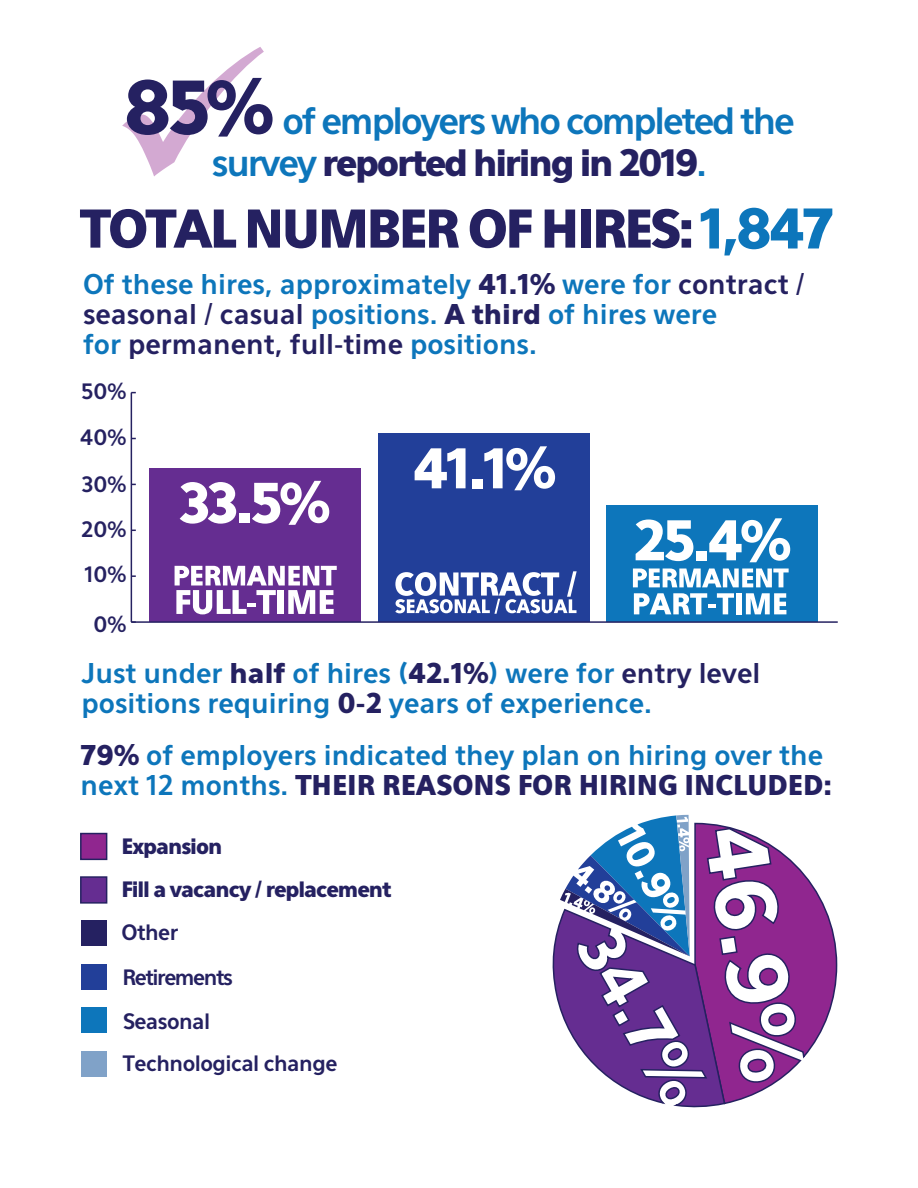
<style>
.page{position:relative;width:918px;height:1188px;background:#fff}
.page>*{position:absolute;margin:0;border:0;box-sizing:border-box;transform-origin:0 0}
.t1{font:900 54px "Eau Sans";color:#fff}
.t2{font:900 54px "Eau Sans";color:#0d76bb}
.t3{font:700 36px/42px "Eau Sans";letter-spacing:-.06em;color:#0d76bb;text-align:center}
.t4{font:700 27px/30px "Eau Sans";color:#0d76bb}
.t5{font:700 21px "Eau Sans";letter-spacing:-.025em;color:#252161}
.t6{font:900 21px "Eau Sans";letter-spacing:-.05em;color:#252161}
.t7{font:700 21px "Eau Sans";letter-spacing:-.065em;color:#252161}
.s1{font-weight:900;font-size:72px;color:#252161}
.s2{font-weight:900;color:#252161}
.s3{color:#252161}
</style>
<div class="page">
<svg style="left:80px;top:209px;width:156px;height:39px"></svg>
<svg style="left:248px;top:210px;width:32px;height:38px"></svg>
<svg style="left:286px;top:210px;width:30px;height:38px"></svg>
<svg style="left:322px;top:210px;width:43px;height:38px"></svg>
<svg style="left:371px;top:210px;width:88px;height:38px"></svg>
<svg style="left:470px;top:209px;width:62px;height:39px"></svg>
<svg style="left:545px;top:210px;width:30px;height:38px"></svg>
<div style="left:581px;top:210px;width:10px;height:38px;background:#252161"></div>
<svg style="left:596px;top:209px;width:95px;height:39px"></svg>
<svg style="left:122px;top:47px;width:142px;height:130px"></svg>
<hr style="left:131px;top:393px;width:1px;height:229px;background:#252161">
<div style="left:149px;top:468px;width:211px;height:154px;background:#652d91"></div>
<div style="left:378px;top:433px;width:212px;height:189px;background:#223f99"></div>
<div style="left:606px;top:506px;width:212px;height:116px;background:#0d76bb"></div>
<hr style="left:131px;top:621px;width:707px;height:2px;background:#252161">
<div style="left:81px;top:1051px;width:26px;height:26px;background:#80a2c8"></div>
<div style="left:81px;top:1008px;width:26px;height:25px;background:#0d76bb"></div>
<div style="left:81px;top:964px;width:26px;height:26px;background:#223f99"></div>
<div style="left:81px;top:921px;width:26px;height:25px;background:#252161"></div>
<div style="left:80px;top:876px;width:27px;height:28px;background:#652d91;border:2px solid #252161"></div>
<div style="left:80px;top:833px;width:27px;height:27px;background:#90268f;border:2px solid #252161"></div>
<svg style="left:552px;top:815px;width:286px;height:292px"></svg>
<svg style="left:175px;top:566px;width:162px;height:48px"></svg>
<svg style="left:633px;top:569px;width:156px;height:18px"></svg>
<svg style="left:634px;top:593px;width:100px;height:21px"></svg>
<div style="left:736px;top:593px;width:6px;height:21px;background:#fff"></div>
<svg style="left:746px;top:593px;width:40px;height:21px"></svg>
<svg style="left:395px;top:571px;width:182px;height:43px"></svg>
<h2 class="t3" style="left:124px;top:100px;width:672px"><span class="s1">85%</span> of employers who completed the survey <span class="s2">reported hiring in 2019</span>.</h2>
<h1 class="t2" style="left:699px;top:196px;width:136px">1,847</h1>
<p class="t4" style="left:83px;top:270px;width:723px">Of these hires, approximately <span class="s2">41.1%</span> were for <span class="s3">contract / seasonal / casual</span> positions. <span class="s2">A third</span> of hires were<br>for <span class="s3">permanent, full-time</span> positions.</p>
<p class="t5" style="left:81px;top:379px;width:47px">50%</p>
<p class="t5" style="left:80px;top:425px;width:48px">40%</p>
<p class="t5" style="left:81px;top:472px;width:46px">30%</p>
<p class="t5" style="left:81px;top:517px;width:47px">20%</p>
<p class="t5" style="left:84px;top:562px;width:43px">10%</p>
<p class="t5" style="left:93px;top:612px;width:34px">0%</p>
<h1 class="t1" style="left:179px;top:471px;width:152px">33.5%</h1>
<h1 class="t1" style="left:413px;top:436px;width:145px">41.1%</h1>
<h1 class="t1" style="left:633px;top:508px;width:159px">25.4%</h1>
<p class="t4" style="left:81px;top:658px;width:681px">Just under <span class="s2">half</span> of hires (<span class="s2">42.1%</span>) were for <span class="s3">entry level </span>positions requiring <span class="s2">0-2</span> years of experience.</p>
<p class="t4" style="left:80px;top:741px;width:753px"><span class="s2">79%</span> of employers indicated they plan on hiring over the next 12 months. <span class="s2">THEIR REASONS FOR HIRING INCLUDED:</span></p>
<p class="t6" style="left:121px;top:834px;width:102px">Expansion</p>
<p class="t6" style="left:121px;top:876px;width:271px">Fill a vacancy / replacement</p>
<p class="t5" style="left:121px;top:920px;width:58px">Other</p>
<p class="t7" style="left:122px;top:965px;width:112px">Retirements</p>
<p class="t5" style="left:123px;top:1008px;width:89px">Seasonal</p>
<p class="t5" style="left:123px;top:1051px;width:216px">Technological change</p>
</div>
